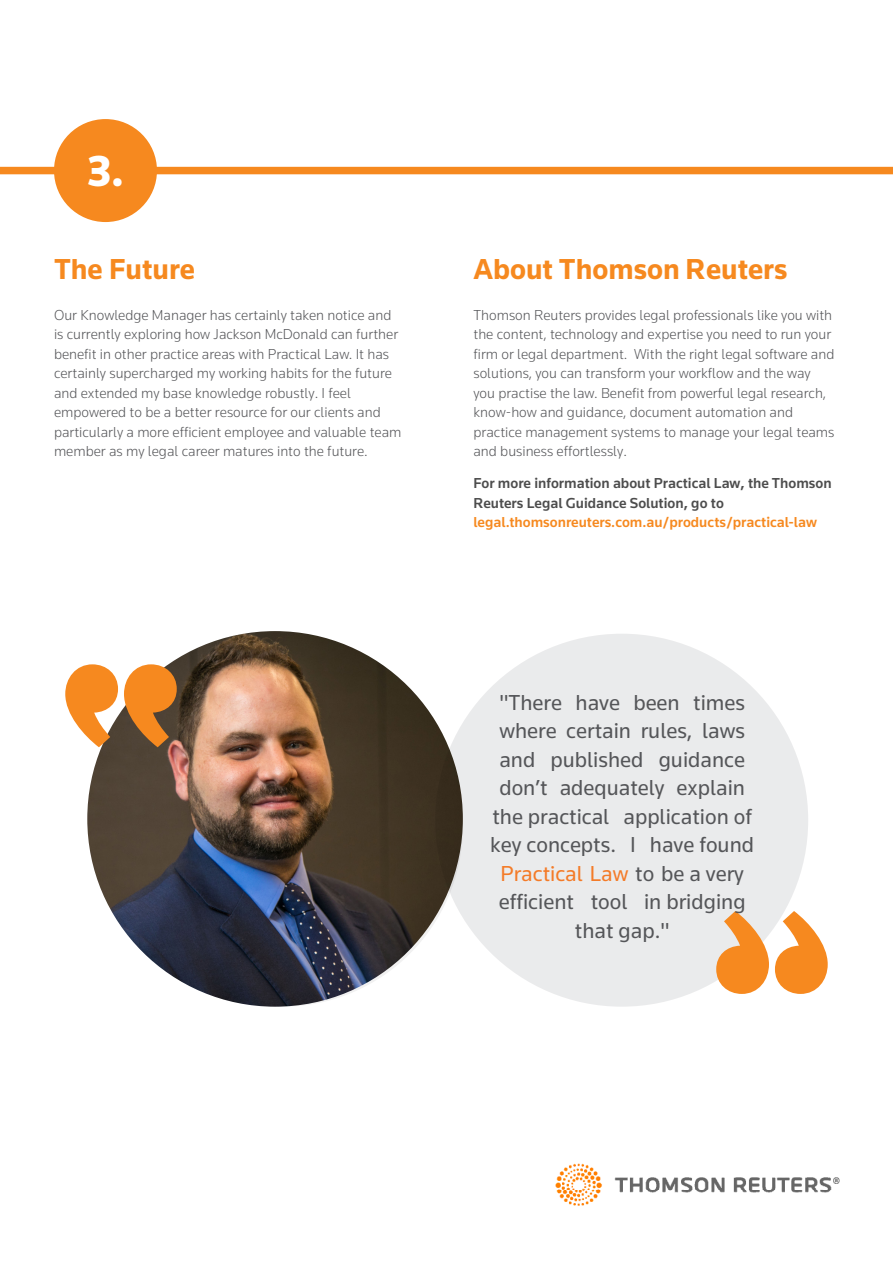
<style>
.page{position:relative;width:893px;height:1263px;background:#fff}
.page>*{position:absolute;margin:0;border:0;box-sizing:border-box;transform-origin:0 0}
.t1{font:900 45px "Knowledge";color:#fff}
.body{font:700 30px "Knowledge";color:#f6891f}
.t2{font:22.5px/28.5px "Knowledge";color:#555659;text-align:center}
.body-2{font:300 15px/19.5px "Knowledge";color:#555659}
.body-3{font:500 15px/19.5px "Knowledge";color:#4d4d4d}
.s1{color:#f6891f}
.s2{color:#f47b28}
</style>
<div class="page">
<img style="left:87px;top:631px;width:376px;height:376px;border-radius:188px">
<div style="left:435px;top:634px;width:373px;height:373px;background:#eaebec;border-radius:50%"></div>
<div style="left:0;top:167px;width:893px;height:7px;background:#f6891f"></div>
<div style="left:54px;top:119px;width:103px;height:103px;background:#f6891f;border-radius:50%"></div>
<img style="left:555px;top:1163px;width:285px;height:43px">
<svg style="left:65px;top:664px;width:53px;height:83px"></svg>
<svg style="left:124px;top:664px;width:53px;height:83px"></svg>
<svg style="left:775px;top:911px;width:53px;height:83px"></svg>
<svg style="left:716px;top:911px;width:53px;height:83px"></svg>
<div style="left:612px;top:1147px;width:172px;height:24px;background:#fff"></div>
<p class="t1" style="left:87px;top:143px;width:38px">3.</p>
<p class="body" style="left:54px;top:250px;width:142px">The Future</p>
<p class="body-2" style="left:54px;top:305px;width:349px">Our Knowledge Manager has certainly taken notice and is currently exploring how Jackson McDonald can further benefit in other practice areas with Practical Law. It has certainly supercharged my working habits for the future and extended my base knowledge robustly. I feel empowered to be a better resource for our clients and particularly a more efficient employee and valuable team member as my legal career matures into the future.</p>
<p class="body" style="left:473px;top:250px;width:315px">About Thomson Reuters</p>
<p class="body-2" style="left:473px;top:305px;width:362px">Thomson Reuters provides legal professionals like you with the content, technology and expertise you need to run your firm or legal department. With the right legal software and solutions, you can transform your workflow and the way you practise the law. Benefit from powerful legal research, know-how and guidance, document automation and practice management systems to manage your legal teams and business effortlessly.</p>
<p class="body-3" style="left:473px;top:473px;width:360px">For more information about Practical Law, the Thomson<br>Reuters Legal Guidance Solution, go to <span class="s1">legal.thomsonreuters.com.au/products/practical-law</span></p>
<h3 class="t2" style="left:490px;top:687px;width:265px">"There have been times where certain rules, laws and published guidance don’t adequately explain the practical application of key concepts. I have found<br><span class="s2">Practical Law</span> to be a very efficient tool in bridging that gap."</h3>
</div>
